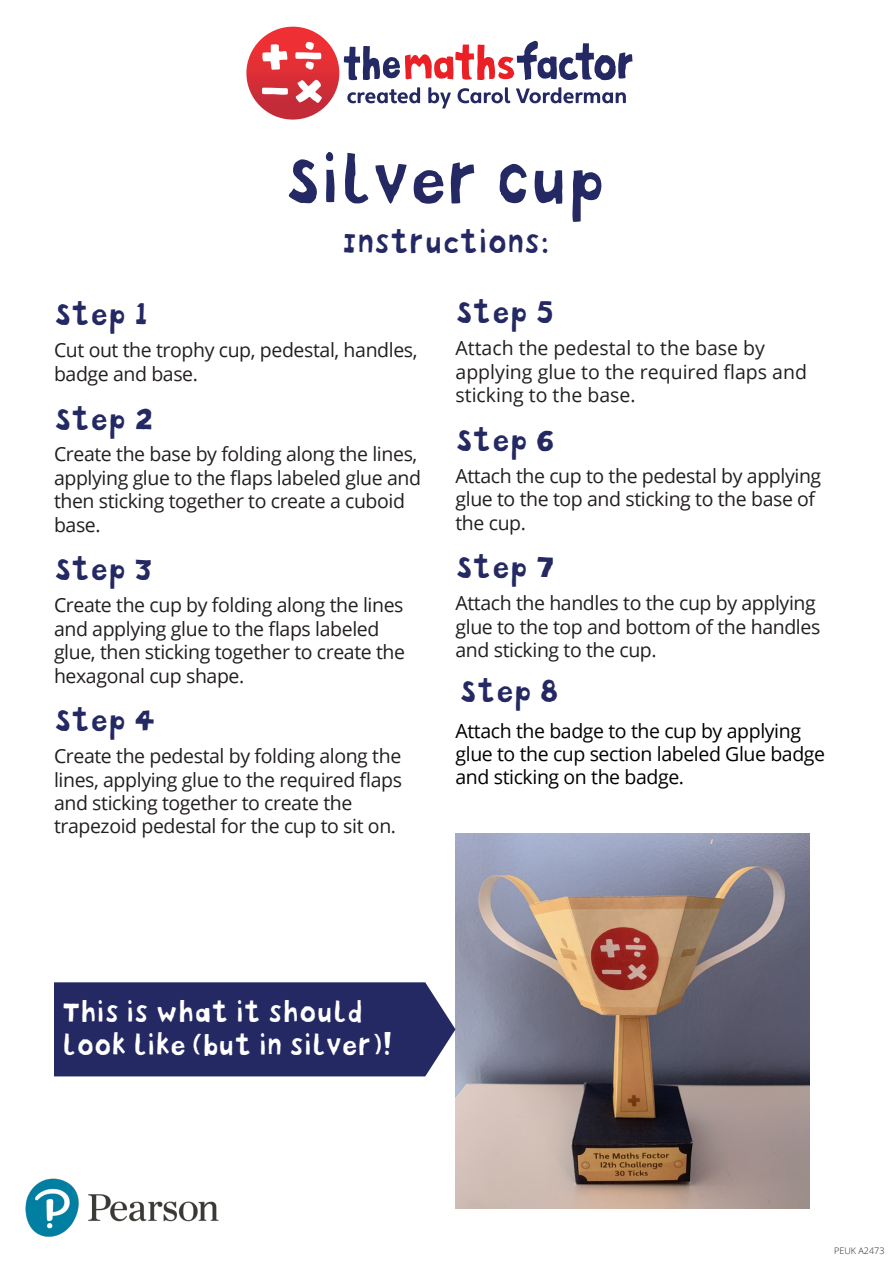
<style>
.page{position:relative;width:893px;height:1263px;background:#fff}
.page>*{position:absolute;margin:0;border:0;box-sizing:border-box;transform-origin:0 0}
.step_number{font:63px "Bokka Solid OT";letter-spacing:-.05em;color:#242963}
.step_number-2{font:30px "Bokka Solid OT";letter-spacing:-.05em;color:#242963}
.step_number-3{font:27px/32.4px "Bokka Solid OT";letter-spacing:-.05em;color:#fff}
.instruction{font:19.5px/23.4px "Open Sans";letter-spacing:-.02em;color:#231f20}
.instruction-2{font:19.5px/23.4px "Open Sans";letter-spacing:-.02em;color:#000}
.instruction-3{font:19.5px/23.4px "Open Sans";color:#231f20}
.t1{font:300 9px "Open Sans";color:#231f20}
</style>
<div class="page">
<svg style="left:246px;top:27px;width:387px;height:93px"></svg>
<img style="left:25px;top:1178px;width:194px;height:59px">
<img style="left:455px;top:834px;width:354px;height:375px">
<div style="left:54px;top:982px;width:401px;height:94px;background:#242963"></div>
<p class="step_number" style="left:285px;top:139px;width:325px">Silver Cup</p>
<p class="step_number-2" style="left:342px;top:222px;width:210px">Instructions:</p>
<p class="step_number-2" style="left:54px;top:295px;width:98px">Step 1</p>
<p class="instruction" style="left:54px;top:338px;width:365px">Cut out the trophy cup, pedestal, handles, badge and base.</p>
<p class="step_number-2" style="left:54px;top:399px;width:104px">Step 2</p>
<p class="instruction" style="left:54px;top:442px;width:369px">Create the base by folding along the lines, applying glue to the flaps labeled glue and then sticking together to create a cuboid base.</p>
<p class="step_number-2" style="left:54px;top:550px;width:102px">Step 3</p>
<p class="instruction" style="left:54px;top:593px;width:353px">Create the cup by folding along the lines and applying glue to the flaps labeled glue, then sticking together to create the hexagonal cup shape.</p>
<p class="step_number-2" style="left:54px;top:700px;width:105px">Step 4</p>
<p class="instruction" style="left:54px;top:744px;width:350px">Create the pedestal by folding along the lines, applying glue to the required flaps and sticking together to create the trapezoid pedestal for the cup to sit on.</p>
<p class="step_number-2" style="left:455px;top:293px;width:103px">Step 5</p>
<p class="instruction-3" style="left:455px;top:336px;width:353px">Attach the pedestal to the base by applying glue to the required flaps and sticking to the base.</p>
<p class="step_number-2" style="left:455px;top:420px;width:103px">Step 6</p>
<p class="instruction" style="left:455px;top:463px;width:367px">Attach the cup to the pedestal by applying glue to the top and sticking to the base of the cup.</p>
<p class="step_number-2" style="left:455px;top:547px;width:102px">Step 7</p>
<p class="instruction" style="left:455px;top:591px;width:366px">Attach the handles to the cup by applying glue to the top and bottom of the handles and sticking to the cup.</p>
<p class="step_number-2" style="left:460px;top:671px;width:103px">Step 8</p>
<p class="instruction-2" style="left:455px;top:718px;width:371px">Attach the badge to the cup by applying glue to the cup section labeled Glue badge and sticking on the badge.</p>
<p class="step_number-3" style="left:63px;top:996px;width:333px">This is what it should look like (but in silver)!</p>
<p class="t1" style="left:834px;top:1245px;width:52px">PEUK A2473</p>
</div>
